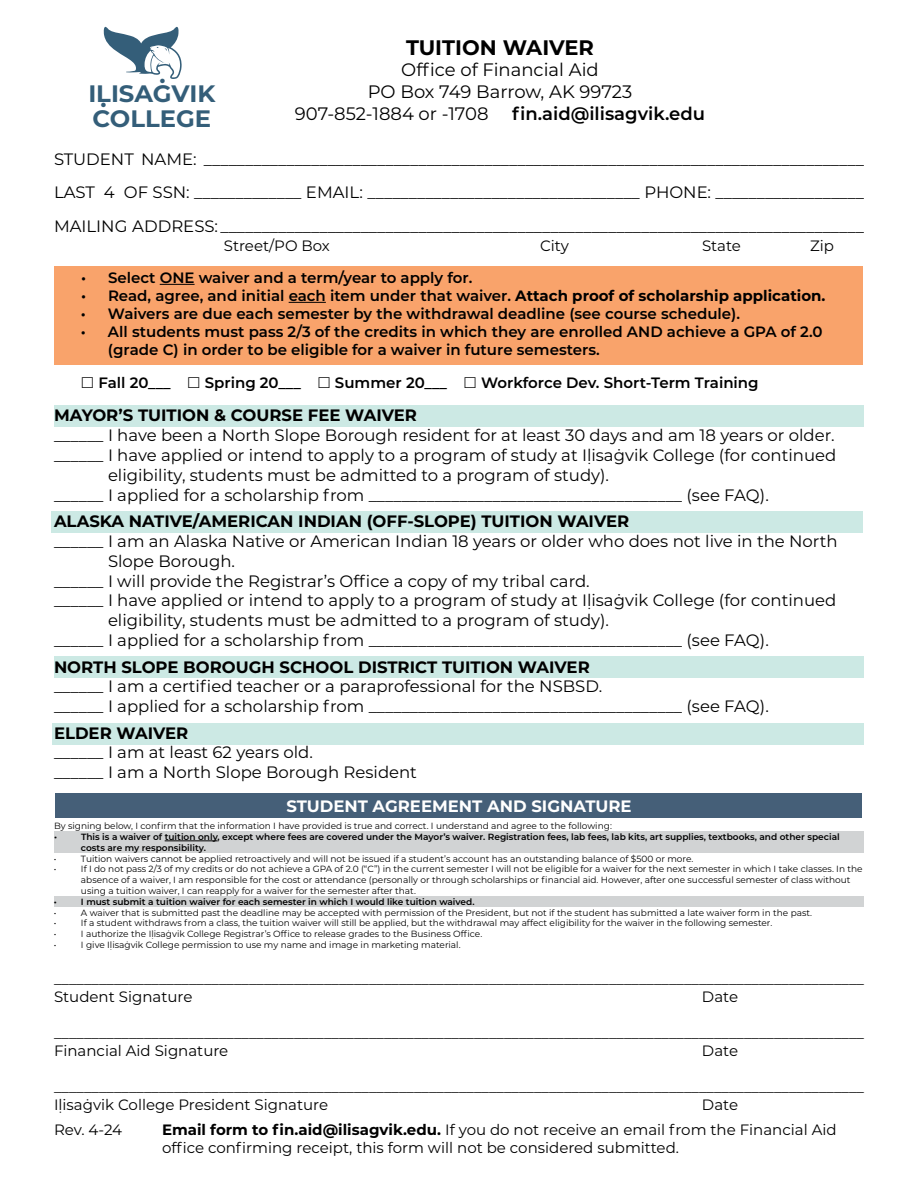
<style>
.page{position:relative;width:918px;height:1188px;background:#fff}
.page>*{position:absolute;margin:0;border:0;box-sizing:border-box;transform-origin:0 0}
.t1{font:700 23.85px "Montserrat";color:#345e79}
.t2{font:700 23.25px "Montserrat";color:#345e79}
.t3{font:700 21px "Montserrat";color:#000}
.t4{font:18px/21.6px "Montserrat";color:#000;text-align:center}
.t5{font:600 18px "Montserrat";color:#000}
.t6{font:16.5px/33.3px "Montserrat";color:#000}
.t7{font:700 16.5px "Montserrat";color:#000}
.t8{font:700 16.5px "Montserrat";color:#fff}
.t9{font:15px/18px "Montserrat";color:#000}
.t10{font:600 15px/18px "Montserrat";color:#000}
.t11{font:9px/10.8px "Montserrat";color:#000}
.t12{font:600 9px/10.8px "Montserrat";color:#000}
.s1{font-weight:700}
</style>
<div class="page">
<svg style="left:103px;top:26px;width:79px;height:53px"></svg>
<div style="left:55px;top:266px;width:808px;height:99px;background:#f9a36b"></div>
<div style="left:56px;top:793px;width:806px;height:25px;background:#455f78"></div>
<div style="left:54px;top:405px;width:810px;height:22px;background:#cce9e4"></div>
<div style="left:52px;top:511px;width:811px;height:21px;background:#cce9e4"></div>
<div style="left:54px;top:656px;width:809px;height:22px;background:#cce9e4"></div>
<div style="left:52px;top:723px;width:812px;height:22px;background:#cce9e4"></div>
<hr style="left:160px;top:284px;width:35px;height:1px;background:#000">
<hr style="left:289px;top:302px;width:37px;height:1px;background:#000">
<div style="left:54px;top:831px;width:810px;height:22px;background:#d1d3d4"></div>
<hr style="left:165px;top:841px;width:53px;height:1px;background:#000">
<div style="left:54px;top:896px;width:810px;height:11px;background:#d1d3d4"></div>
<p class="t3" style="left:406px;top:32px;width:190px">TUITION WAIVER</p>
<p class="t4" style="left:368px;top:59px;width:266px">Office of Financial Aid<br>PO Box 749 Barrow, AK 99723</p>
<h2 class="t2" style="left:159px;top:58px;width:8px">.</h2>
<h1 class="t1" style="left:88px;top:76px;width:129px">ILISAGVIK</h1>
<h2 class="t2" style="left:101px;top:82px;width:8px">.</h2>
<h1 class="t1" style="left:93px;top:102px;width:120px">COLLEGE</h1>
<p class="t4" style="left:295px;top:102px;width:195px">907-852-1884 or -1708</p>
<p class="t5" style="left:512px;top:100px;width:194px">fin.aid@ilisagvik.edu</p>
<p class="t6" style="left:54px;top:142px;width:812px;text-align:justify">STUDENT NAME: ________________________________________________________________________________ LAST 4 OF SSN: _____________ EMAIL: _________________________________ PHONE: __________________ MAILING ADDRESS: ______________________________________________________________________________</p>
<p class="t9" style="left:224px;top:237px;width:108px">Street/PO Box</p>
<p class="t9" style="left:540px;top:237px;width:30px">City</p>
<p class="t9" style="left:702px;top:237px;width:41px">State</p>
<p class="t9" style="left:810px;top:237px;width:25px">Zip</p>
<p class="t10" style="left:81px;top:268px;width:393px">• Select ONE waiver and a term/year to apply for.</p>
<p class="t10" style="left:81px;top:286px;width:746px">• Read, agree, and initial each item under that waiver. <span class="s1">Attach proof of scholarship application.</span></p>
<p class="t10" style="left:81px;top:304px;width:661px">• Waivers are due each semester by the withdrawal deadline (see course schedule).</p>
<p class="t10" style="left:108px;top:322px;width:716px;text-indent:-27px">• All students must pass 2/3 of the credits in which they are enrolled AND achieve a GPA of 2.0 (grade C) in order to be eligible for a waiver in future semesters.</p>
<p class="t10" style="left:99px;top:373px;width:74px">Fall 20___</p>
<p class="t10" style="left:205px;top:373px;width:98px">Spring 20___</p>
<p class="t10" style="left:335px;top:373px;width:114px">Summer 20___</p>
<p class="t10" style="left:481px;top:373px;width:279px">Workforce Dev. Short-Term Training</p>
<p class="t7" style="left:54px;top:404px;width:365px">MAYOR’S TUITION &amp; COURSE FEE WAIVER</p>
<p class="t6" style="left:54px;top:418px;width:782px">______ I have been a North Slope Borough resident for at least 30 days and am 18 years or older.</p>
<p class="t6" style="left:54px;top:438px;width:784px">______ I have applied or intend to apply to a program of study at Iḷisaġvik College (for continued</p>
<p class="t6" style="left:108px;top:458px;width:503px">eligibility, students must be admitted to a program of study).</p>
<p class="t6" style="left:54px;top:478px;width:716px">______ I applied for a scholarship from ______________________________________ (see FAQ).</p>
<p class="t7" style="left:54px;top:509px;width:577px">ALASKA NATIVE/AMERICAN INDIAN (OFF-SLOPE) TUITION WAIVER</p>
<p class="t6" style="left:54px;top:524px;width:785px">______ I am an Alaska Native or American Indian 18 years or older who does not live in the North</p>
<p class="t6" style="left:108px;top:544px;width:129px">Slope Borough.</p>
<p class="t6" style="left:54px;top:564px;width:537px">______ I will provide the Registrar’s Office a copy of my tribal card.</p>
<p class="t6" style="left:54px;top:583px;width:784px">______ I have applied or intend to apply to a program of study at Iḷisaġvik College (for continued</p>
<p class="t6" style="left:108px;top:603px;width:503px">eligibility, students must be admitted to a program of study).</p>
<p class="t6" style="left:54px;top:623px;width:716px">______ I applied for a scholarship from ______________________________________ (see FAQ).</p>
<p class="t7" style="left:54px;top:655px;width:537px">NORTH SLOPE BOROUGH SCHOOL DISTRICT TUITION WAIVER</p>
<p class="t6" style="left:54px;top:676px;width:716px;line-height:19.8px">______ I am a certified teacher or a paraprofessional for the NSBSD.<br>______ I applied for a scholarship from ______________________________________ (see FAQ).</p>
<p class="t7" style="left:54px;top:721px;width:136px">ELDER WAIVER</p>
<p class="t6" style="left:54px;top:742px;width:365px;line-height:19.8px">______ I am at least 62 years old.<br>______ I am a North Slope Borough Resident</p>
<p class="t8" style="left:286px;top:794px;width:347px">STUDENT AGREEMENT AND SIGNATURE</p>
<p class="t11" style="left:54px;top:820px;width:559px">By signing below, I confirm that the information I have provided is true and correct. I understand and agree to the following:</p>
<p class="t12" style="left:54px;top:831px;width:5px">•</p>
<p class="t12" style="left:81px;top:831px;width:760px">This is a waiver of tuition only, except where fees are covered under the Mayor’s waiver. Registration fees, lab fees, lab kits, art supplies, textbooks, and other special costs are my responsibility.</p>
<p class="t11" style="left:54px;top:853px;width:4px">•</p>
<p class="t11" style="left:81px;top:853px;width:614px">Tuition waivers cannot be applied retroactively and will not be issued if a student’s account has an outstanding balance of $500 or more.</p>
<p class="t11" style="left:54px;top:863px;width:4px">•</p>
<p class="t11" style="left:81px;top:863px;width:783px">If I do not pass 2/3 of my credits or do not achieve a GPA of 2.0 (“C”) in the current semester I will not be eligible for a waiver for the next semester in which I take classes. In the absence of a waiver, I am responsible for the cost or attendance (personally or through scholarships or financial aid. However, after one successful semester of class without using a tuition waiver, I can reapply for a waiver for the semester after that.</p>
<p class="t12" style="left:54px;top:896px;width:5px">•</p>
<p class="t12" style="left:81px;top:896px;width:395px">I must submit a tuition waiver for each semester in which I would like tuition waived.</p>
<p class="t11" style="left:54px;top:907px;width:4px">•</p>
<p class="t11" style="left:81px;top:907px;width:733px">A waiver that is submitted past the deadline may be accepted with permission of the President, but not if the student has submitted a late waiver form in the past.</p>
<p class="t11" style="left:54px;top:917px;width:4px">•</p>
<p class="t11" style="left:81px;top:917px;width:693px">If a student withdraws from a class, the tuition waiver will still be applied, but the withdrawal may affect eligibility for the waiver in the following semester.</p>
<p class="t11" style="left:54px;top:928px;width:4px">•</p>
<p class="t11" style="left:81px;top:928px;width:403px">I authorize the Iḷisaġvik College Registrar’s Office to release grades to the Business Office.</p>
<p class="t11" style="left:54px;top:939px;width:4px">•</p>
<p class="t11" style="left:81px;top:939px;width:381px">I give Iḷisaġvik College permission to use my name and image in marketing material.</p>
<p class="t9" style="left:54px;top:969px;width:811px">____________________________________________________________________________________________________________<br>Student Signature</p>
<p class="t9" style="left:702px;top:987px;width:38px">Date</p>
<p class="t9" style="left:54px;top:1023px;width:811px">____________________________________________________________________________________________________________<br>Financial Aid Signature</p>
<p class="t9" style="left:702px;top:1041px;width:38px">Date</p>
<p class="t9" style="left:54px;top:1077px;width:811px">____________________________________________________________________________________________________________<br>Iḷisaġvik College President Signature</p>
<p class="t9" style="left:702px;top:1095px;width:38px">Date</p>
<p class="t9" style="left:54px;top:1120px;width:70px">Rev. 4-24</p>
<p class="t9" style="left:162px;top:1120px;width:676px"><span class="s1">Email form to fin.aid@ilisagvik.edu.</span> If you do not receive an email from the Financial Aid office confirming receipt, this form will not be considered submitted.</p>
</div>
